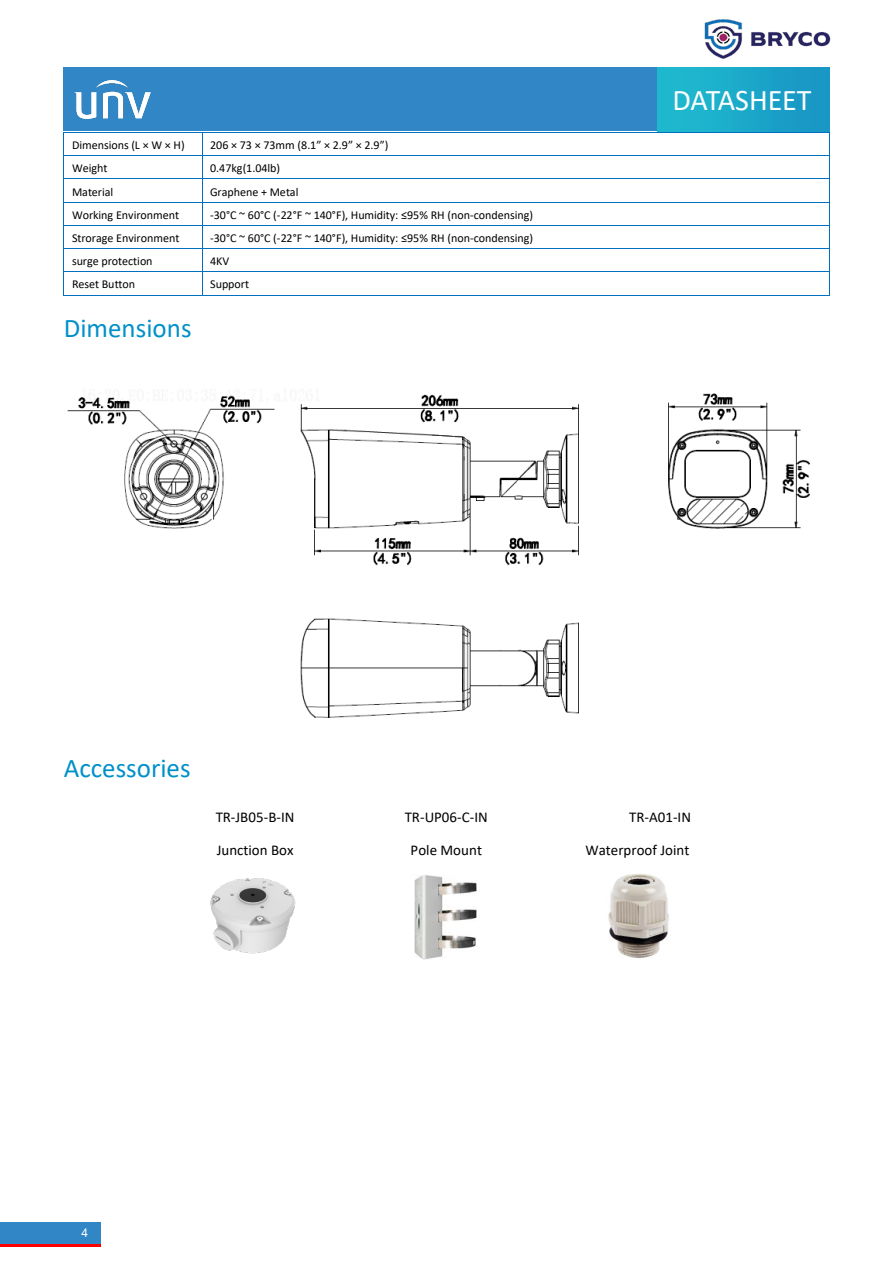
<style>
.page{position:relative;width:893px;height:1263px;background:#fff}
.page>*{position:absolute;margin:0;border:0;box-sizing:border-box;transform-origin:0 0}
.t1{font:30.15px "Calibri";letter-spacing:-.005em;color:#fff}
.t2{font:27px "Calibri";color:#0090c8}
.t3{font:15px "Calibri";color:#000}
.t4{font:12px "Calibri";letter-spacing:-.005em;color:#000}
.t5{font:12px "Arial";color:#fff}
</style>
<div class="page">
<div style="left:0;top:1225px;width:101px;height:21px;background:linear-gradient(to right,#3186c5,#3186c5)"></div>
<div style="left:0;top:1222px;width:101px;height:21px;background:#3186c5"></div>
<div style="left:64px;top:68px;width:625px;height:63px;background:#3186c5"></div>
<div style="left:658px;top:68px;width:171px;height:63px;background:linear-gradient(to right,#1fbccf,#1895c4)"></div>
<img style="left:659px;top:73px;width:166px;height:50px">
<img style="left:75px;top:81px;width:75px;height:37px">
<hr style="left:64px;top:132px;width:138px;height:1px;background:#0070c0">
<hr style="left:203px;top:132px;width:626px;height:1px;background:#0070c0">
<hr style="left:64px;top:155px;width:138px;height:1px;background:#0070c0">
<hr style="left:203px;top:155px;width:626px;height:1px;background:#0070c0">
<hr style="left:64px;top:178px;width:138px;height:1px;background:#0070c0">
<hr style="left:203px;top:178px;width:626px;height:1px;background:#0070c0">
<hr style="left:64px;top:202px;width:138px;height:1px;background:#0070c0">
<hr style="left:203px;top:202px;width:626px;height:1px;background:#0070c0">
<hr style="left:64px;top:225px;width:138px;height:1px;background:#0070c0">
<hr style="left:203px;top:225px;width:626px;height:1px;background:#0070c0">
<hr style="left:64px;top:248px;width:138px;height:1px;background:#0070c0">
<hr style="left:203px;top:248px;width:626px;height:1px;background:#0070c0">
<hr style="left:64px;top:272px;width:138px;height:1px;background:#0070c0">
<hr style="left:203px;top:272px;width:626px;height:1px;background:#0070c0">
<hr style="left:64px;top:295px;width:138px;height:1px;background:#0070c0">
<svg style="left:202px;top:132px;width:1px;height:164px"></svg>
<hr style="left:203px;top:295px;width:626px;height:1px;background:#0070c0">
<svg style="left:829px;top:132px;width:1px;height:164px"></svg>
<img style="left:67px;top:393px;width:743px;height:325px">
<img style="left:210px;top:878px;width:86px;height:76px">
<img style="left:415px;top:875px;width:61px;height:85px">
<img style="left:608px;top:874px;width:61px;height:85px">
<img style="left:704px;top:19px;width:127px;height:40px">
<p class="t4" style="left:72px;top:137px;width:114px">Dimensions (L × W × H)</p>
<p class="t4" style="left:210px;top:137px;width:180px">206 × 73 × 73mm (8.1” × 2.9” × 2.9”)</p>
<p class="t4" style="left:72px;top:160px;width:37px">Weight</p>
<p class="t4" style="left:210px;top:160px;width:72px">0.47kg(1.04lb)</p>
<p class="t4" style="left:72px;top:183px;width:43px">Material</p>
<p class="t4" style="left:210px;top:183px;width:90px">Graphene + Metal</p>
<p class="t4" style="left:72px;top:206px;width:109px">Working Environment</p>
<p class="t4" style="left:210px;top:206px;width:325px">-30°C ~ 60°C (-22°F ~ 140°F), Humidity: ≤95% RH (non-condensing)</p>
<p class="t4" style="left:72px;top:230px;width:109px">Strorage Environment</p>
<p class="t4" style="left:210px;top:230px;width:325px">-30°C ~ 60°C (-22°F ~ 140°F), Humidity: ≤95% RH (non-condensing)</p>
<p class="t4" style="left:72px;top:253px;width:82px">surge protection</p>
<p class="t4" style="left:210px;top:253px;width:21px">4KV</p>
<p class="t4" style="left:72px;top:276px;width:65px">Reset Button</p>
<p class="t4" style="left:210px;top:276px;width:40px">Support</p>
<h2 class="t2" style="left:64px;top:309px;width:129px">Dimensions</h2>
<h1 class="t1" style="left:672px;top:79px;width:141px">DATASHEET</h1>
<h2 class="t2" style="left:64px;top:749px;width:128px">Accessories</h2>
<p class="t3" style="left:216px;top:807px;width:80px">TR-JB05-B-IN</p>
<p class="t3" style="left:405px;top:807px;width:85px">TR-UP06-C-IN</p>
<p class="t3" style="left:629px;top:807px;width:63px">TR-A01-IN</p>
<p class="t3" style="left:217px;top:839px;width:78px">Junction Box</p>
<p class="t3" style="left:411px;top:839px;width:73px">Pole Mount</p>
<p class="t3" style="left:585px;top:839px;width:105px">Waterproof Joint</p>
<p class="t5" style="left:82px;top:1224px;width:8px">4</p>
</div>
